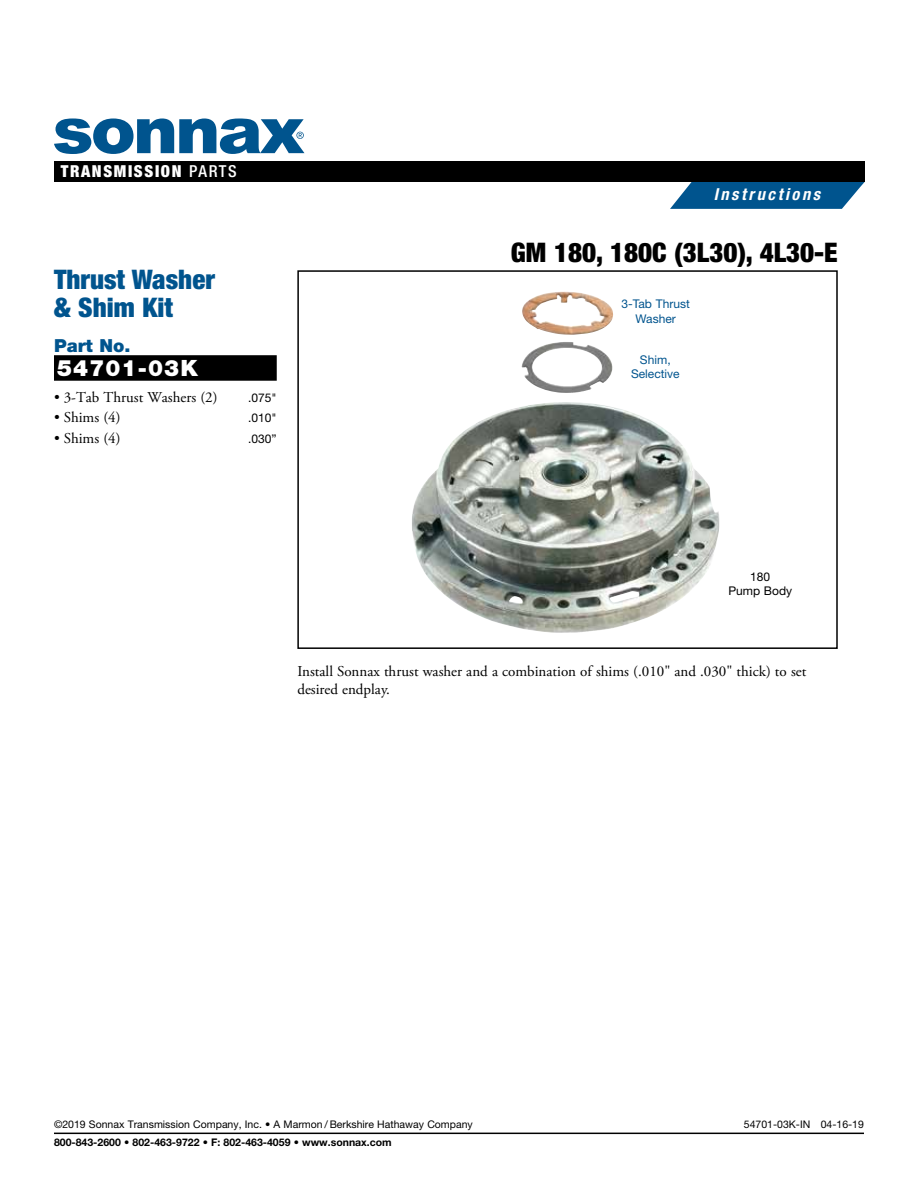
<style>
.page{position:relative;width:918px;height:1188px;background:#fff}
.page>*{position:absolute;margin:0;border:0;box-sizing:border-box;transform-origin:0 0}
.t1{font:900 condensed 27px "Helvetica Neue LT Std";color:#000}
.t2{font:900 condensed 27px/27.8px "Helvetica Neue LT Std";color:#00548e}
.t3{font:900 22.5px "Helvetica Neue LT Std";letter-spacing:.05em;color:#fff}
.t4{font:900 18px "Helvetica Neue LT Std";color:#00548e}
.t5{font:900 condensed 16.5px "Helvetica Neue LT Std";letter-spacing:.1em;color:#fff}
.t6{font:italic 700 condensed 16.5px "Helvetica Neue LT Std";letter-spacing:.155em;color:#fff}
.t7{font:15px/18px "Adobe Garamond Pro";color:#000}
.t8{font:12px/14.4px "Helvetica Neue LT Std";color:#00548e;text-align:center}
.t9{font:12px/14.4px "Helvetica Neue LT Std";color:#000;text-align:center}
.t10{font:10.5px "Helvetica Neue LT Std";color:#000}
.t11{font:700 10.5px "Helvetica Neue LT Std";color:#000}
.s1{font-weight:500}
</style>
<div class="page">
<img style="left:412px;top:402px;width:308px;height:231px">
<div style="left:297px;top:270px;width:541px;height:379px;border:2px solid #000"></div>
<div style="left:54px;top:355px;width:223px;height:26px;background:#000"></div>
<img style="left:522px;top:342px;width:90px;height:51px">
<img style="left:522px;top:292px;width:91px;height:43px">
<hr style="left:54px;top:1133px;width:810px;height:1px;background:#000">
<svg style="left:670px;top:182px;width:195px;height:27px;background:#1e689b"></svg>
<div style="left:54px;top:161px;width:811px;height:21px;background:#000"></div>
<svg style="left:54px;top:118px;width:250px;height:36px"></svg>
<p class="t5" style="left:61px;top:161px;width:178px">TRANSMISSION <span class="s1">PARTS</span></p>
<h1 class="t2" style="left:54px;top:265px;width:162px">Thrust Washer &amp; Shim Kit</h1>
<p class="t4" style="left:54px;top:335px;width:78px">Part No.</p>
<h2 class="t3" style="left:57px;top:355px;width:142px">54701-03K</h2>
<p class="t7" style="left:54px;top:388px;width:165px">• 3-Tab Thrust Washers (2)</p>
<p class="t9" style="left:248px;top:390px;width:30px">.075"</p>
<p class="t7" style="left:54px;top:409px;width:68px">• Shims (4)</p>
<p class="t9" style="left:248px;top:411px;width:30px">.010"</p>
<p class="t7" style="left:54px;top:430px;width:68px">• Shims (4)</p>
<p class="t9" style="left:248px;top:432px;width:30px">.030”</p>
<p class="t6" style="left:714px;top:185px;width:108px">Instructions</p>
<h1 class="t1" style="left:511px;top:236px;width:328px">GM 180, 180C (3L30), 4L30-E</h1>
<p class="t8" style="left:622px;top:297px;width:70px">3-Tab Thrust<br>Washer</p>
<p class="t8" style="left:631px;top:352px;width:50px">Shim,<br>Selective</p>
<p class="t9" style="left:728px;top:569px;width:65px">180<br>Pump Body</p>
<p class="t7" style="left:297px;top:662px;width:511px">Install Sonnax thrust washer and a combination of shims (.010" and .030" thick) to set desired endplay.</p>
<p class="t10" style="left:54px;top:1118px;width:420px">©2019 Sonnax Transmission Company, Inc. • A Marmon / Berkshire Hathaway Company</p>
<p class="t10" style="left:744px;top:1118px;width:122px">54701-03K-IN 04-16-19</p>
<p class="t11" style="left:54px;top:1136px;width:339px">800-843-2600 • 802-463-9722 • F: 802-463-4059 • www.sonnax.com</p>
</div>
